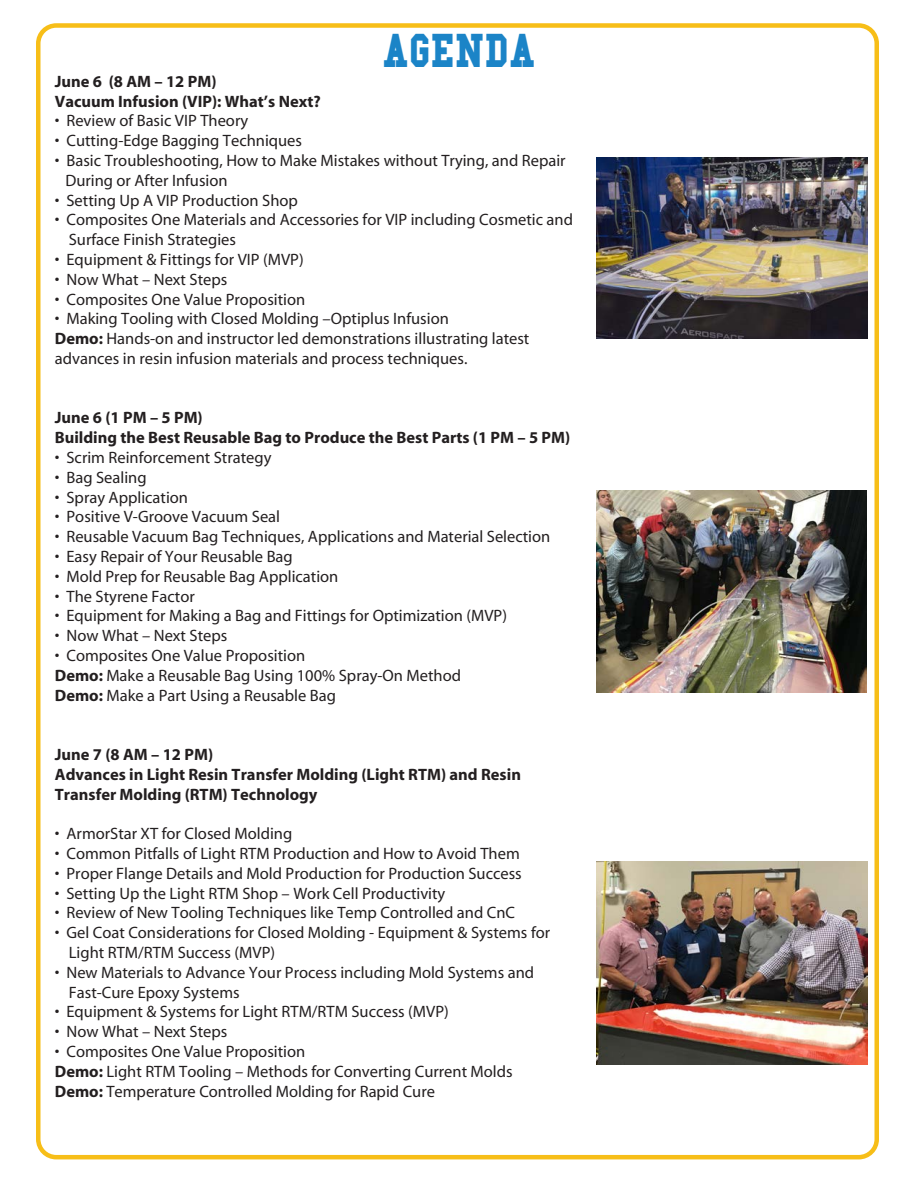
<style>
.page{position:relative;width:918px;height:1188px;background:#fff}
.page>*{position:absolute;margin:0;border:0;box-sizing:border-box;transform-origin:0 0}
.t1{font:700 48.3px "College";color:#1b84c7;scale:.87 1}
.t2{font:16.5px/19.8px "Myriad";color:#231f20}
.t3{font:700 16.5px/19.8px "Myriad";color:#231f20}
.s1{font-weight:700}
</style>
<div class="page">
<div style="left:36px;top:23px;width:843px;height:1136px;border:4px solid #f7be18;border-radius:18px"></div>
<img style="left:596px;top:157px;width:271px;height:182px">
<img style="left:596px;top:861px;width:271px;height:204px">
<img style="left:596px;top:490px;width:270px;height:203px">
<h1 class="t1" style="left:382px;top:27px;width:178px">AGENDA</h1>
<p class="t3" style="left:55px;top:72px;width:267px">June 6 (8 AM – 12 PM)<br>Vacuum Infusion (VIP): What’s Next?</p>
<p class="t2" style="left:55px;top:112px;width:195px">• Review of Basic VIP Theory</p>
<p class="t2" style="left:55px;top:132px;width:249px">• Cutting-Edge Bagging Techniques</p>
<p class="t2" style="left:65px;top:151px;width:502px;text-indent:-10px">• Basic Troubleshooting, How to Make Mistakes without Trying, and Repair<br>During or After Infusion</p>
<p class="t2" style="left:55px;top:191px;width:245px">• Setting Up A VIP Production Shop</p>
<p class="t2" style="left:69px;top:211px;width:506px;text-indent:-14px">• Composites One Materials and Accessories for VIP including Cosmetic and<br>Surface Finish Strategies</p>
<p class="t2" style="left:55px;top:250px;width:250px">• Equipment &amp; Fittings for VIP (MVP)</p>
<p class="t2" style="left:55px;top:270px;width:174px">• Now What – Next Steps</p>
<p class="t2" style="left:55px;top:290px;width:252px">• Composites One Value Proposition</p>
<p class="t2" style="left:55px;top:310px;width:476px">• Making Tooling with Closed Molding –Optiplus Infusion<br><span class="s1">Demo:</span> Hands-on and instructor led demonstrations illustrating latest advances in resin infusion materials and process techniques.</p>
<p class="t3" style="left:55px;top:409px;width:517px">June 6 (1 PM – 5 PM)<br>Building the Best Reusable Bag to Produce the Best Parts (1 PM – 5 PM)</p>
<p class="t2" style="left:55px;top:448px;width:218px">• Scrim Reinforcement Strategy</p>
<p class="t2" style="left:55px;top:468px;width:93px">• Bag Sealing</p>
<p class="t2" style="left:55px;top:488px;width:135px">• Spray Application</p>
<p class="t2" style="left:55px;top:508px;width:227px">• Positive V-Groove Vacuum Seal</p>
<p class="t2" style="left:55px;top:528px;width:497px">• Reusable Vacuum Bag Techniques, Applications and Material Selection</p>
<p class="t2" style="left:55px;top:547px;width:239px">• Easy Repair of Your Reusable Bag</p>
<p class="t2" style="left:55px;top:567px;width:285px">• Mold Prep for Reusable Bag Application</p>
<p class="t2" style="left:55px;top:587px;width:142px">• The Styrene Factor</p>
<p class="t2" style="left:55px;top:607px;width:454px">• Equipment for Making a Bag and Fittings for Optimization (MVP)</p>
<p class="t2" style="left:55px;top:627px;width:174px">• Now What – Next Steps</p>
<p class="t2" style="left:55px;top:646px;width:408px">• Composites One Value Proposition<br><span class="s1">Demo:</span> Make a Reusable Bag Using 100% Spray-On Method<br><span class="s1">Demo:</span> Make a Part Using a Reusable Bag</p>
<p class="t3" style="left:55px;top:745px;width:468px">June 7 (8 AM – 12 PM)<br>Advances in Light Resin Transfer Molding (Light RTM) and Resin<br>Transfer Molding (RTM) Technology</p>
<p class="t2" style="left:55px;top:825px;width:239px">• ArmorStar XT for Closed Molding</p>
<p class="t2" style="left:55px;top:844px;width:466px">• Common Pitfalls of Light RTM Production and How to Avoid Them</p>
<p class="t2" style="left:55px;top:864px;width:468px">• Proper Flange Details and Mold Production for Production Success</p>
<p class="t2" style="left:55px;top:884px;width:392px">• Setting Up the Light RTM Shop – Work Cell Productivity</p>
<p class="t2" style="left:55px;top:904px;width:462px">• Review of New Tooling Techniques like Temp Controlled and CnC</p>
<p class="t2" style="left:69px;top:924px;width:483px;text-indent:-14px">• Gel Coat Considerations for Closed Molding - Equipment &amp; Systems for<br>Light RTM/RTM Success (MVP)</p>
<p class="t2" style="left:69px;top:963px;width:467px;text-indent:-14px">• New Materials to Advance Your Process including Mold Systems and<br>Fast-Cure Epoxy Systems</p>
<p class="t2" style="left:55px;top:1003px;width:396px">• Equipment &amp; Systems for Light RTM/RTM Success (MVP)</p>
<p class="t2" style="left:55px;top:1023px;width:174px">• Now What – Next Steps</p>
<p class="t2" style="left:55px;top:1042px;width:459px">• Composites One Value Proposition<br><span class="s1">Demo:</span> Light RTM Tooling – Methods for Converting Current Molds<br><span class="s1">Demo:</span> Temperature Controlled Molding for Rapid Cure</p>
</div>
